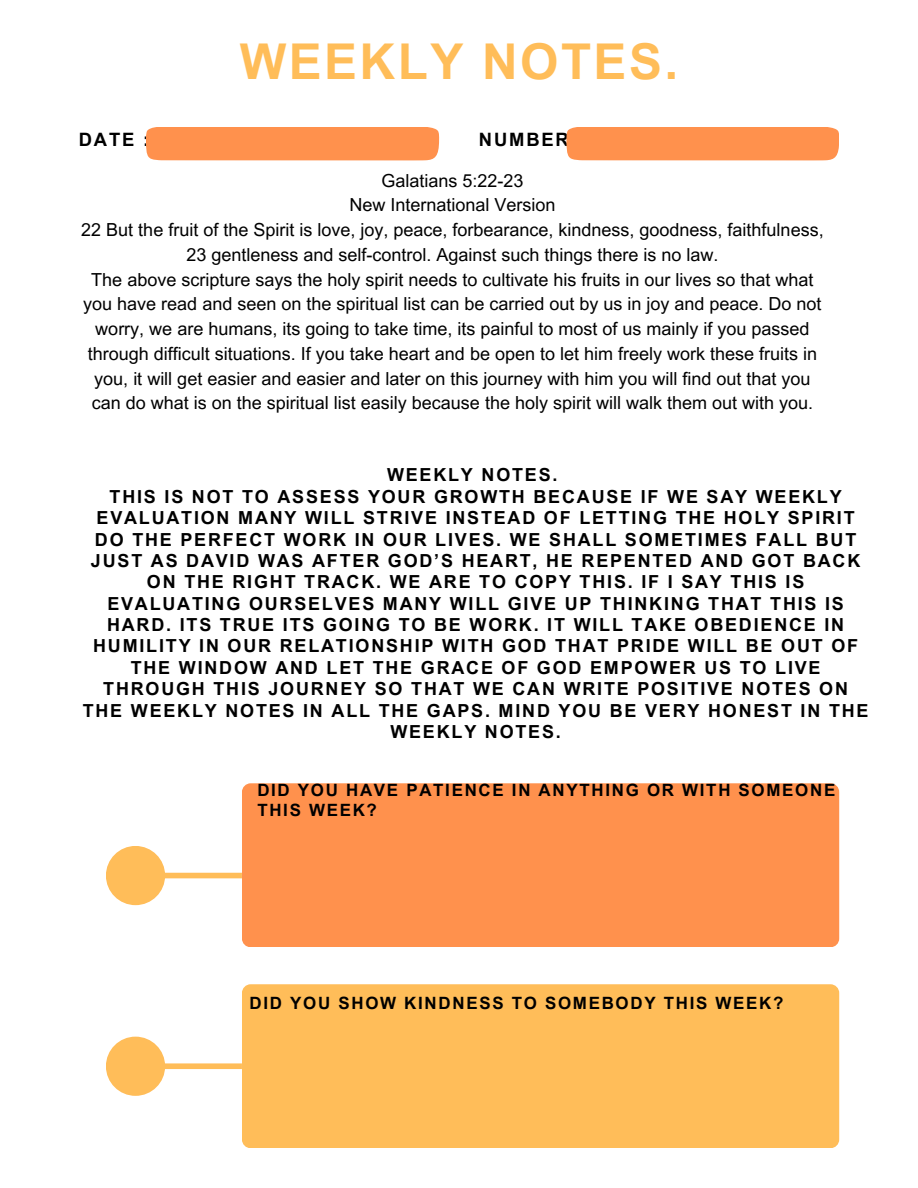
<style>
.page{position:relative;width:918px;height:1188px;background:#fff}
.page>*{position:absolute;margin:0;border:0;box-sizing:border-box;transform-origin:0 0}
.t1{font:700 49.35px "Arial MT Pro";letter-spacing:.05em;color:#ffbd59}
.t2{font:700 18.45px "Arial MT Pro";letter-spacing:.1em;color:#000}
.t3{font:18px/24.8px "Arial MT Pro";color:#000;text-align:center}
.t4{font:700 18px/21.3px "Arial MT Pro";letter-spacing:.1em;color:#000;text-align:center}
.t5{font:700 16.95px/20.1px "Arial MT Pro";letter-spacing:.1em;color:#000}
</style>
<div class="page">
<div style="left:146px;top:127px;width:293px;height:33px;background:#ff914d"></div>
<div style="left:566px;top:127px;width:273px;height:33px;background:#ff914d"></div>
<div style="left:242px;top:783px;width:597px;height:164px;background:#ff914d;border-radius:9px"></div>
<div style="left:242px;top:984px;width:597px;height:164px;background:#ffbd59;border-radius:9px"></div>
<div style="left:106px;top:846px;width:59px;height:59px;background:#ffbd59;border-radius:50%"></div>
<div style="left:106px;top:1037px;width:59px;height:59px;background:#ffbd59;border-radius:50%"></div>
<div style="left:136px;top:873px;width:106px;height:5px;background:#ffbd59"></div>
<div style="left:136px;top:1063px;width:106px;height:6px;background:#ffbd59"></div>
<p class="t1" style="left:240px;top:43px;width:440px">WEEKLY NOTES.</p>
<h1 class="t2" style="left:79px;top:133px;width:72px">DATE :</h1>
<h2 class="t2" style="left:479px;top:133px;width:92px">NUMBER</h2>
<p class="t3" style="left:381px;top:170px;width:144px">Galatians 5:22-23</p>
<h2 class="t3" style="left:349px;top:195px;width:208px">New International Version</h2>
<h2 class="t3" style="left:81px;top:220px;width:744px">22 But the fruit of the Spirit is love, joy, peace, forbearance, kindness, goodness, faithfulness,<br>23 gentleness and self-control. Against such things there is no law.</h2>
<h2 class="t3" style="left:83px;top:269px;width:740px">The above scripture says the holy spirit needs to cultivate his fruits in our lives so that what you have read and seen on the spiritual list can be carried out by us in joy and peace. Do not worry, we are humans, its going to take time, its painful to most of us mainly if you passed through difficult situations. If you take heart and be open to let him freely work these fruits in you, it will get easier and easier and later on this journey with him you will find out that you can do what is on the spiritual list easily because the holy spirit will walk them out with you.</h2>
<h2 class="t4" style="left:83px;top:467px;width:787px">WEEKLY NOTES.<br>THIS IS NOT TO ASSESS YOUR GROWTH BECAUSE IF WE SAY WEEKLY EVALUATION MANY WILL STRIVE INSTEAD OF LETTING THE HOLY SPIRIT DO THE PERFECT WORK IN OUR LIVES. WE SHALL SOMETIMES FALL BUT JUST AS DAVID WAS AFTER GOD’S HEART, HE REPENTED AND GOT BACK ON THE RIGHT TRACK. WE ARE TO COPY THIS. IF I SAY THIS IS EVALUATING OURSELVES MANY WILL GIVE UP THINKING THAT THIS IS HARD. ITS TRUE ITS GOING TO BE WORK. IT WILL TAKE OBEDIENCE IN HUMILITY IN OUR RELATIONSHIP WITH GOD THAT PRIDE WILL BE OUT OF THE WINDOW AND LET THE GRACE OF GOD EMPOWER US TO LIVE THROUGH THIS JOURNEY SO THAT WE CAN WRITE POSITIVE NOTES ON THE WEEKLY NOTES IN ALL THE GAPS. MIND YOU BE VERY HONEST IN THE WEEKLY NOTES.</h2>
<p class="t5" style="left:257px;top:782px;width:580px">DID YOU HAVE PATIENCE IN ANYTHING OR WITH SOMEONE<br>THIS WEEK?</p>
<p class="t5" style="left:250px;top:995px;width:535px">DID YOU SHOW KINDNESS TO SOMEBODY THIS WEEK?</p>
</div>
